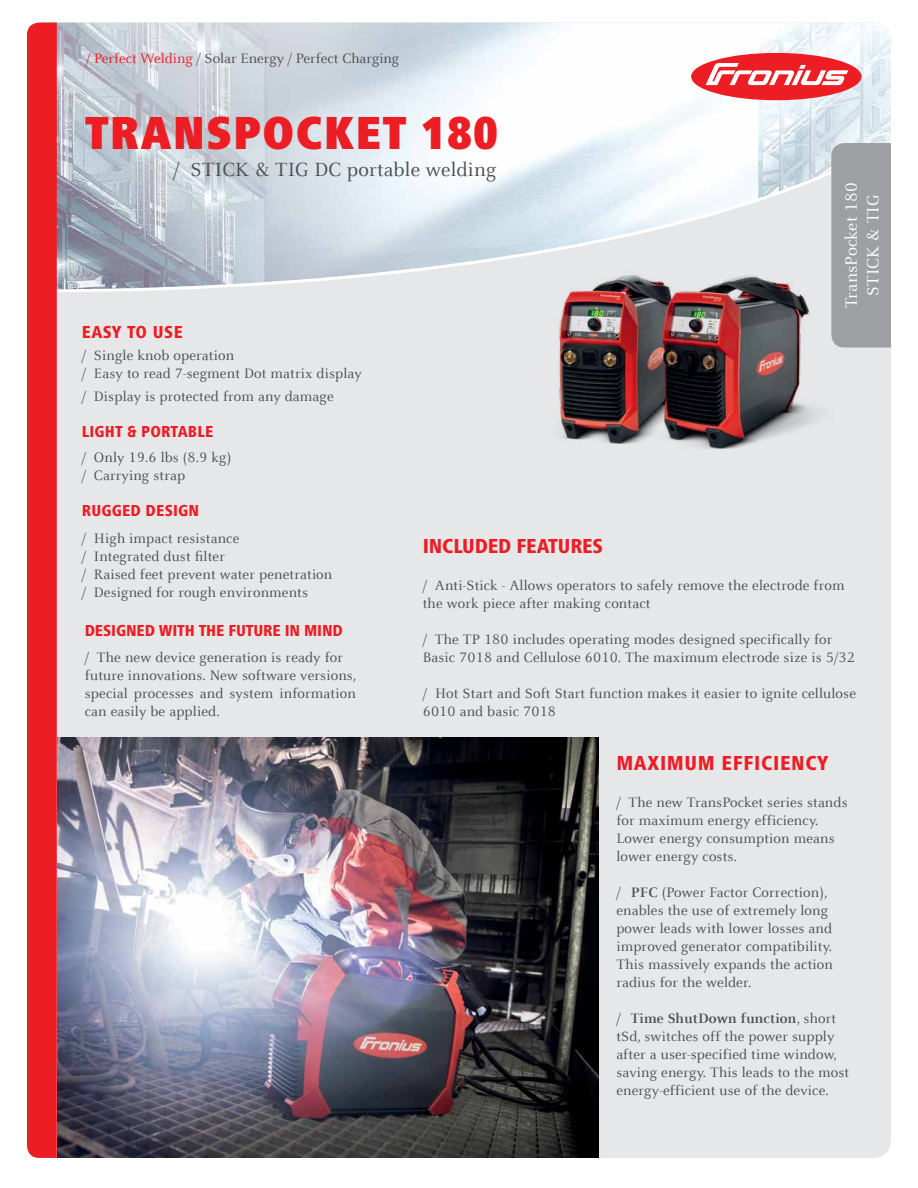
<style>
.page{position:relative;width:918px;height:1188px;background:#fff}
.page>*{position:absolute;margin:0;border:0;box-sizing:border-box;transform-origin:0 0}
.t1{font:900 condensed 48px "Frutiger Next LTW1 G";letter-spacing:.02em;color:#ed1d24}
.t2{font:21px "Celeste Offc Pro";letter-spacing:.01em;color:#4d4d4f}
.t3{font:800 condensed 21px "Frutiger Next LTW1 G";letter-spacing:.02em;color:#ed1d24}
.t4{font:800 condensed 21px "Frutiger Next LTW1 G";letter-spacing:-.01em;color:#ed1d24}
.t5{font:18px/21.6px "Celeste Offc Pro";letter-spacing:.01em;color:#fff;text-align:center}
.t6{font:800 condensed 18px "Frutiger Next LTW1 G";letter-spacing:.025em;color:#ed1d24}
.t7{font:800 condensed 16.5px "Frutiger Next LTW1 G";letter-spacing:-.01em;color:#ed1d24}
.t8{font:800 condensed 16.5px "Frutiger Next LTW1 G";letter-spacing:.01em;color:#ed1d24}
.t9{font:15px/18px "Celeste Offc Pro";letter-spacing:.01em;color:#4d4d4f}
.s1{color:#ed1d24}
.s2{font-weight:700}
</style>
<div class="page">
<div style="left:57px;top:294px;width:834px;height:864px;background:#e6e7e8"></div>
<svg style="left:37px;top:22px;width:854px;height:272px"></svg>
<div style="left:27px;top:23px;width:30px;height:1135px;background:#ed1d24"></div>
<div style="left:691px;top:53px;width:171px;height:47px;background:#ed1d24;border-radius:50%"></div>
<svg style="left:706px;top:63px;width:142px;height:22px"></svg>
<div style="left:831px;top:143px;width:60px;height:205px;background:#9d9fa2"></div>
<img style="left:57px;top:737px;width:541px;height:421px">
<img style="left:471px;top:213px;width:380px;height:254px">
<p class="t9" style="left:86px;top:49px;width:315px"><span class="s1">/ Perfect Welding</span> / Solar Energy / Perfect Charging</p>
<p class="t1" style="left:85px;top:106px;width:415px">TRANSPOCKET 180</p>
<p class="t2" style="left:173px;top:157px;width:324px">/ STICK &amp; TIG DC portable welding</p>
<p class="t5" style="left:840px;top:308px;width:128px;rotate:-90deg">TransPocket 180<br>STICK &amp; TIG</p>
<p class="t6" style="left:82px;top:322px;width:103px">EASY TO USE</p>
<p class="t9" style="left:82px;top:346px;width:282px">/ Single knob operation<br>/ Easy to read 7-segment Dot matrix display</p>
<p class="t9" style="left:82px;top:387px;width:254px">/ Display is protected from any damage</p>
<p class="t8" style="left:82px;top:422px;width:133px">LIGHT &amp; PORTABLE</p>
<p class="t9" style="left:82px;top:448px;width:151px">/ Only 19.6 lbs (8.9 kg) / Carrying strap</p>
<p class="t8" style="left:82px;top:501px;width:119px">RUGGED DESIGN</p>
<p class="t9" style="left:82px;top:529px;width:252px">/ High impact resistance<br>/ Integrated dust filter<br>/ Raised feet prevent water penetration / Designed for rough environments</p>
<p class="t4" style="left:423px;top:534px;width:182px">INCLUDED FEATURES</p>
<p class="t9" style="left:423px;top:576px;width:423px">/ Anti-Stick - Allows operators to safely remove the electrode from the work piece after making contact</p>
<p class="t9" style="left:423px;top:630px;width:434px">/ The TP 180 includes operating modes designed specifically for<br>Basic 7018 and Cellulose 6010. The maximum electrode size is 5/32</p>
<p class="t9" style="left:423px;top:684px;width:435px">/ Hot Start and Soft Start function makes it easier to ignite cellulose<br>6010 and basic 7018</p>
<p class="t7" style="left:85px;top:621px;width:260px">DESIGNED WITH THE FUTURE IN MIND</p>
<p class="t9" style="left:85px;top:648px;width:273px">/ The new device generation is ready for future innovations. New software versions, special processes and system information can easily be applied.</p>
<p class="t3" style="left:616px;top:751px;width:214px">MAXIMUM EFFICIENCY</p>
<p class="t9" style="left:616px;top:793px;width:233px">/ The new TransPocket series stands for maximum energy efficiency.<br>Lower energy consumption means lower energy costs.</p>
<p class="t9" style="left:616px;top:883px;width:218px">/ <span class="s2">PFC</span> (Power Factor Correction), enables the use of extremely long power leads with lower losses and improved generator compatibility.<br>This massively expands the action radius for the welder.</p>
<p class="t9" style="left:616px;top:1009px;width:234px">/ <span class="s2">Time ShutDown function</span>, short tSd, switches off the power supply after a user-specified time window, saving energy. This leads to the most energy-efficient use of the device.</p>
</div>
